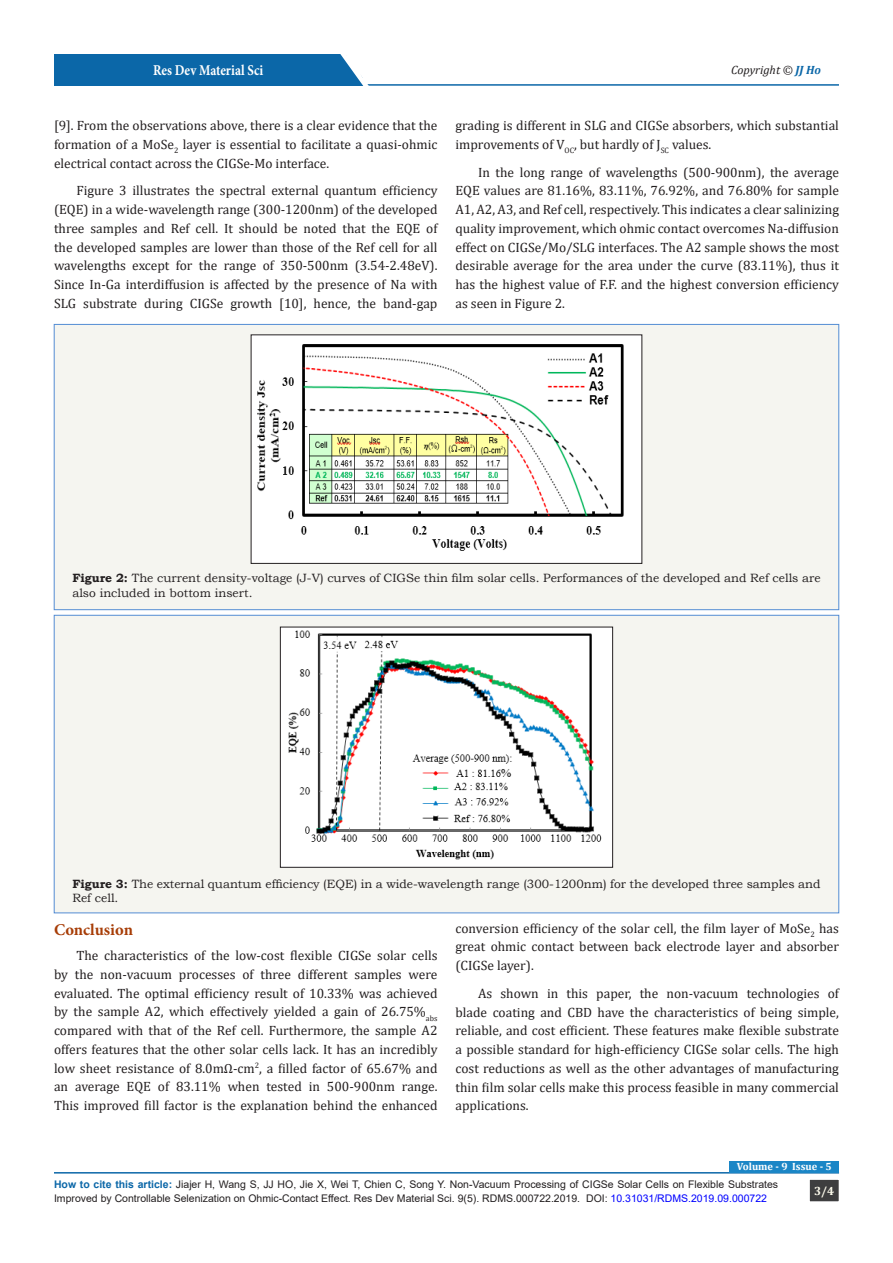
<style>
.page{position:relative;width:893px;height:1263px;background:#fff}
.page>*{position:absolute;margin:0;border:0;box-sizing:border-box;transform-origin:0 0}
.t1{font:700 16.5px "Minion Pro";color:#a73d07}
.t2{font:700 15px "Minion Pro";color:#fff;scale:.86 1}
.t3{font:13.5px/18.8px "Cambria";color:#231f20;text-align:justify}
.t4{font:12px/14.4px "Bookman Old Style";color:#231f20}
.t5{font:italic 12px "Cambria";color:#231f20}
.t6{font:700 12px "Cambria";color:#fffdee}
.t7{font:10.5px/13.5px "Arial";color:#231f20}
.t8{font:700 10.5px "Cambria";color:#fff}
.s1{font-weight:700;color:#0b67a8}
.s2{font-weight:700}
.s3{color:#00f}
</style>
<div class="page">
<hr style="left:54px;top:1172px;width:785px;height:1px;background:#0b67a8">
<div style="left:809px;top:1179px;width:30px;height:23px;background:#3e3e3f"></div>
<div style="left:809px;top:1179px;width:31px;height:23px;border:1px solid #fff"></div>
<hr style="left:206px;top:84px;width:633px;height:2px;background:#0b67a8">
<div style="left:54px;top:54px;width:308px;height:32px;background:#0b67a8"></div>
<svg style="left:340px;top:54px;width:34px;height:32px"></svg>
<div style="left:730px;top:1160px;width:109px;height:12px;background:#1b86c6"></div>
<div style="left:54px;top:324px;width:785px;height:286px;background:#f5f5f0"></div>
<img style="left:253px;top:337px;width:387px;height:225px">
<div style="left:251px;top:335px;width:391px;height:229px;border:1px solid #231f20"></div>
<div style="left:54px;top:615px;width:785px;height:298px;background:#f5f5f0"></div>
<img style="left:282px;top:629px;width:329px;height:236px">
<div style="left:280px;top:627px;width:333px;height:240px;border:1px solid #231f20"></div>
<p class="t2" style="left:153px;top:60px;width:130px">Res Dev Material Sci</p>
<p class="t5" style="left:731px;top:61px;width:91px">Copyright © <span class="s1">JJ Ho</span></p>
<p class="t3" style="left:54px;top:116px;width:385px">[9]. From the observations above, there is a clear evidence that the formation of a MoSe<sub>2</sub> layer is essential to facilitate a quasi-ohmic electrical contact across the CIGSe-Mo interface.</p>
<p class="t3" style="left:54px;top:181px;width:385px;text-indent:22px">Figure 3 illustrates the spectral external quantum efficiency (EQE) in a wide-wavelength range (300-1200nm) of the developed three samples and Ref cell. It should be noted that the EQE of the developed samples are lower than those of the Ref cell for all wavelengths except for the range of 350-500nm (3.54-2.48eV).<br>Since In-Ga interdiffusion is affected by the presence of Na with SLG substrate during CIGSe growth [10], hence, the band-gap</p>
<p class="t3" style="left:455px;top:116px;width:385px">grading is different in SLG and CIGSe absorbers, which substantial improvements of V<sub>OC</sub>, but hardly of J<sub>SC</sub> values.</p>
<p class="t3" style="left:455px;top:163px;width:385px;text-indent:22px">In the long range of wavelengths (500-900nm), the average EQE values are 81.16%, 83.11%, 76.92%, and 76.80% for sample A1, A2, A3, and Ref cell, respectively. This indicates a clear salinizing quality improvement, which ohmic contact overcomes Na-diffusion effect on CIGSe/Mo/SLG interfaces. The A2 sample shows the most desirable average for the area under the curve (83.11%), thus it has the highest value of F.F. and the highest conversion efficiency as seen in Figure 2.</p>
<p class="t4" style="left:72px;top:571px;width:750px"><span class="s2">Figure 2:</span> The current density-voltage (J-V) curves of CIGSe thin film solar cells. Performances of the developed and Ref cells are also included in bottom insert.</p>
<p class="t4" style="left:72px;top:876px;width:750px"><span class="s2">Figure 3:</span> The external quantum efficiency (EQE) in a wide-wavelength range (300-1200nm) for the developed three samples and<br>Ref cell.</p>
<p class="t1" style="left:54px;top:918px;width:81px">Conclusion</p>
<p class="t3" style="left:54px;top:946px;width:385px;text-indent:22px">The characteristics of the low-cost flexible CIGSe solar cells by the non-vacuum processes of three different samples were evaluated. The optimal efficiency result of 10.33% was achieved by the sample A2, which effectively yielded a gain of 26.75%<sub>abs </sub>compared with that of the Ref cell. Furthermore, the sample A2 offers features that the other solar cells lack. It has an incredibly low sheet resistance of 8.0mΩ-cm<sup>2</sup>, a filled factor of 65.67% and an average EQE of 83.11% when tested in 500-900nm range.<br>This improved fill factor is the explanation behind the enhanced</p>
<p class="t3" style="left:455px;top:919px;width:385px">conversion efficiency of the solar cell, the film layer of MoSe<sub>2</sub> has great ohmic contact between back electrode layer and absorber (CIGSe layer).</p>
<p class="t3" style="left:455px;top:984px;width:385px;text-indent:22px">As shown in this paper, the non-vacuum technologies of blade coating and CBD have the characteristics of being simple, reliable, and cost efficient. These features make flexible substrate a possible standard for high-efficiency CIGSe solar cells. The high cost reductions as well as the other advantages of manufacturing thin film solar cells make this process feasible in many commercial applications.</p>
<p class="t8" style="left:737px;top:1159px;width:96px">Volume - 9 Issue - 5</p>
<p class="t7" style="left:54px;top:1178px;width:726px"><span class="s1">How to cite this article:</span> Jiajer H, Wang S, JJ HO, Jie X, Wei T, Chien C, Song Y. Non-Vacuum Processing of CIGSe Solar Cells on Flexible Substrates<br>Improved by Controllable Selenization on Ohmic-Contact Effect. Res Dev Material Sci. 9(5). RDMS.000722.2019. DOI: <span class="s3">10.31031/RDMS.2019.09.000722</span></p>
<p class="t6" style="left:814px;top:1183px;width:22px">3/4</p>
</div>
